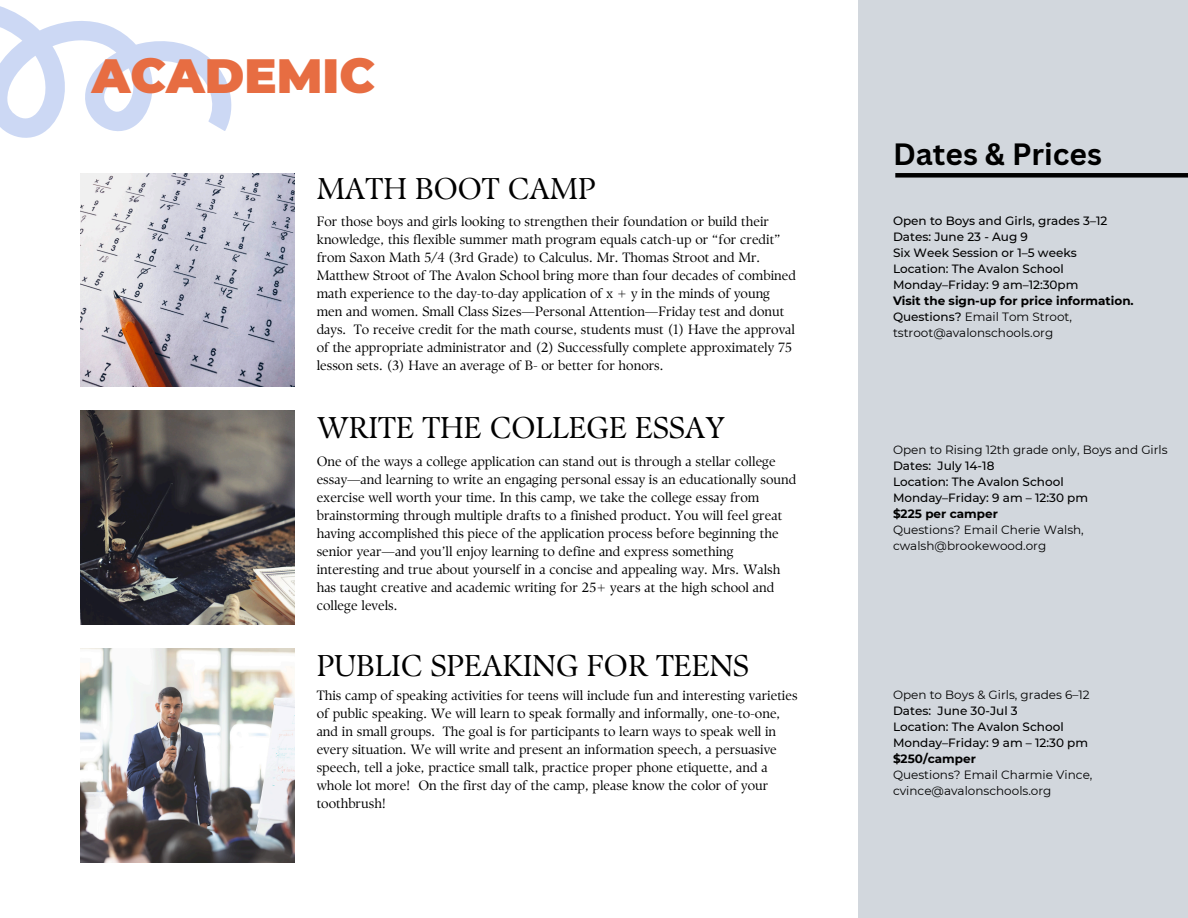
<style>
.page{position:relative;width:1188px;height:918px;background:#fff}
.page>*{position:absolute;margin:0;border:0;box-sizing:border-box;transform-origin:0 0}
.t1{font:900 48px "Montserrat";color:#e76d42}
.t2{font:30px "TY Serif D";color:#000}
.t3{font:700 30px "Canva Sans";color:#000}
.t4{font:13.5px/18px "TY Serif D";color:#000}
.t5{font:500 12px "Montserrat";color:#000}
.t6{font:12px/16px "Montserrat";color:#000}
.t7{font:700 12px "Montserrat";color:#000}
.s1{font-weight:500}
</style>
<div class="page">
<div style="left:859px;top:0;width:329px;height:918px;background:#d2d7dd"></div>
<img style="left:81px;top:173px;width:213px;height:213px">
<img style="left:81px;top:411px;width:213px;height:213px">
<img style="left:81px;top:649px;width:213px;height:213px">
<div style="left:895px;top:173px;width:293px;height:5px;background:#000"></div>
<svg style="left:0;top:6px;width:232px;height:132px"></svg>
<p class="t1" style="left:92px;top:47px;width:285px">ACADEMIC</p>
<p class="t3" style="left:893px;top:133px;width:211px">Dates &amp; Prices</p>
<p class="t2" style="left:317px;top:170px;width:280px">MATH BOOT CAMP</p>
<p class="t4" style="left:317px;top:212px;width:481px">For those boys and girls looking to strengthen their foundation or build their knowledge, this flexible summer math program equals catch-up or “for credit” from Saxon Math 5/4 (3rd Grade) to Calculus. Mr. Thomas Stroot and Mr.<br>Matthew Stroot of The Avalon School bring more than four decades of combined math experience to the day-to-day application of x + y in the minds of young men and women. Small Class Sizes—Personal Attention—Friday test and donut days. To receive credit for the math course, students must (1) Have the approval of the appropriate administrator and (2) Successfully complete approximately 75 lesson sets. (3) Have an average of B- or better for honors.</p>
<p class="t5" style="left:893px;top:213px;width:216px">Open to Boys and Girls, grades 3–12</p>
<p class="t5" style="left:893px;top:229px;width:137px">Dates: June 23 - Aug 9</p>
<p class="t5" style="left:893px;top:245px;width:185px">Six Week Session or 1–5 weeks</p>
<p class="t5" style="left:893px;top:261px;width:172px">Location: The Avalon School</p>
<p class="t5" style="left:893px;top:277px;width:187px">Monday–Friday: 9 am–12:30pm</p>
<p class="t7" style="left:893px;top:293px;width:242px">Visit the sign-up for price information.</p>
<p class="t6" style="left:893px;top:308px;width:181px"><span class="s1">Questions?</span> Email Tom Stroot, tstroot@avalonschools.org</p>
<p class="t2" style="left:317px;top:410px;width:410px">WRITE THE COLLEGE ESSAY</p>
<p class="t4" style="left:317px;top:452px;width:481px">One of the ways a college application can stand out is through a stellar college essay—and learning to write an engaging personal essay is an educationally sound exercise well worth your time. In this camp, we take the college essay from brainstorming through multiple drafts to a finished product. You will feel great having accomplished this piece of the application process before beginning the senior year—and you’ll enjoy learning to define and express something interesting and true about yourself in a concise and appealing way. Mrs. Walsh has taught creative and academic writing for 25+ years at the high school and college levels.</p>
<p class="t6" style="left:893px;top:442px;width:276px">Open to Rising 12th grade only, Boys and Girls</p>
<p class="t5" style="left:893px;top:458px;width:103px">Dates: July 14-18</p>
<p class="t5" style="left:893px;top:474px;width:172px">Location: The Avalon School</p>
<p class="t5" style="left:893px;top:490px;width:197px">Monday–Friday: 9 am – 12:30 pm</p>
<p class="t7" style="left:893px;top:506px;width:106px">$225 per camper</p>
<p class="t6" style="left:893px;top:522px;width:192px">Questions? Email Cherie Walsh, cwalsh@brookewood.org</p>
<h1 class="t2" style="left:317px;top:648px;width:434px">PUBLIC SPEAKING FOR TEENS</h1>
<h2 class="t4" style="left:317px;top:687px;width:482px">This camp of speaking activities for teens will include fun and interesting varieties of public speaking. We will learn to speak formally and informally, one-to-one, and in small groups. The goal is for participants to learn ways to speak well in every situation. We will write and present an information speech, a persuasive speech, tell a joke, practice small talk, practice proper phone etiquette, and a whole lot more! On the first day of the camp, please know the color of your toothbrush!</h2>
<p class="t6" style="left:893px;top:687px;width:198px">Open to Boys &amp; Girls, grades 6–12</p>
<h4 class="t5" style="left:893px;top:704px;width:126px">Dates: June 30-Jul 3</h4>
<p class="t5" style="left:893px;top:720px;width:172px">Location: The Avalon School</p>
<h2 class="t5" style="left:893px;top:736px;width:197px">Monday–Friday: 9 am – 12:30 pm</h2>
<h4 class="t7" style="left:893px;top:752px;width:84px">$250/camper</h4>
<p class="t6" style="left:893px;top:767px;width:201px">Questions? Email Charmie Vince, cvince@avalonschools.org</p>
</div>
